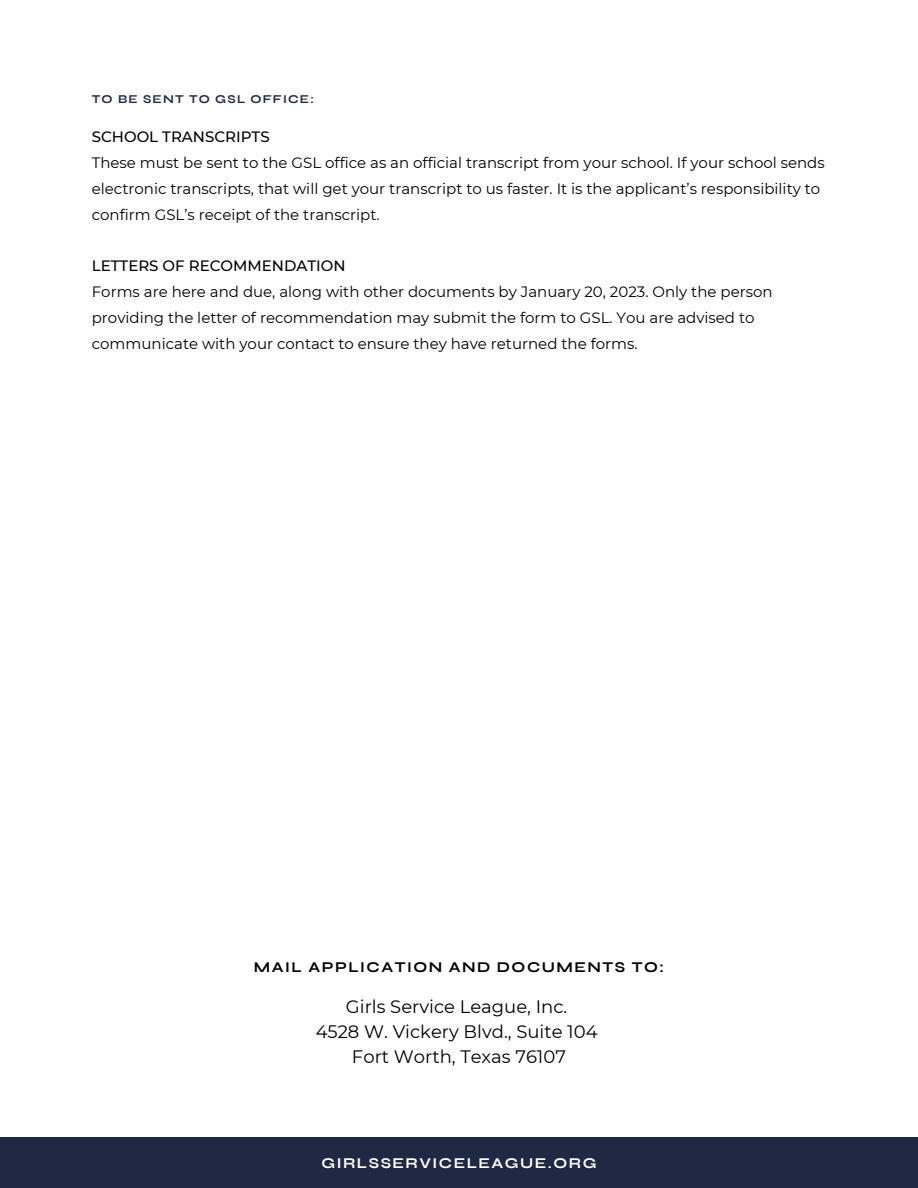
<style>
.page{position:relative;width:918px;height:1188px;background:#fff}
.page>*{position:absolute;margin:0;border:0;box-sizing:border-box;transform-origin:0 0}
.t1{font:18px/24.8px "Montserrat";color:#000;text-align:center}
.t2{font:15px/25.8px "Montserrat";color:#000}
.t3{font:500 15px "Montserrat";color:#000}
.t4{font:700 15px "Syne";letter-spacing:.1em;color:#000}
.t5{font:700 15px "Syne";letter-spacing:.1em;color:#fff}
.t6{font:700 12px "Syne";letter-spacing:.1em;color:#1f2944}
</style>
<div class="page">
<div style="left:0;top:1137px;width:918px;height:50px;background:#1f2944"></div>
<p class="t6" style="left:92px;top:91px;width:224px">TO BE SENT TO GSL OFFICE:</p>
<p class="t3" style="left:92px;top:128px;width:179px">SCHOOL TRANSCRIPTS</p>
<p class="t2" style="left:92px;top:150px;width:735px">These must be sent to the GSL office as an official transcript from your school. If your school sends electronic transcripts, that will get your transcript to us faster. It is the applicant’s responsibility to confirm GSL’s receipt of the transcript.</p>
<p class="t3" style="left:92px;top:257px;width:255px">LETTERS OF RECOMMENDATION</p>
<p class="t2" style="left:92px;top:279px;width:682px">Forms are here and due, along with other documents by January 20, 2023. Only the person providing the letter of recommendation may submit the form to GSL. You are advised to communicate with your contact to ensure they have returned the forms.</p>
<p class="t4" style="left:254px;top:957px;width:412px">MAIL APPLICATION AND DOCUMENTS TO:</p>
<p class="t1" style="left:316px;top:995px;width:283px">Girls Service League, Inc.<br>4528 W. Vickery Blvd., Suite 104<br>Fort Worth, Texas 76107</p>
<p class="t5" style="left:321px;top:1154px;width:277px">GIRLSSERVICELEAGUE.ORG</p>
</div>
